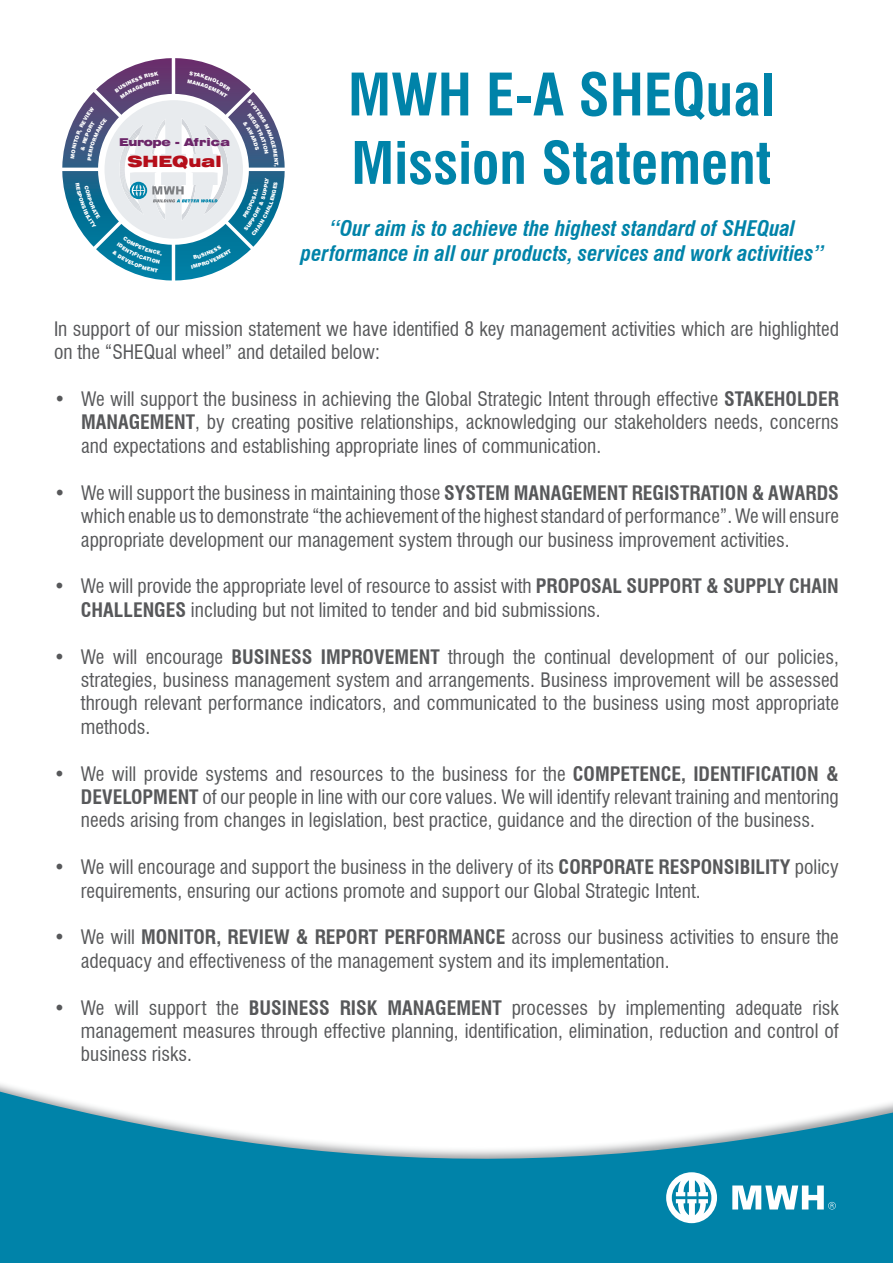
<style>
.page{position:relative;width:893px;height:1263px;background:#fff}
.page>*{position:absolute;margin:0;border:0;box-sizing:border-box;transform-origin:0 0}
.t1{font:700 condensed 57px/68.4px "Swiss 721 BT";color:#0083a9}
.t2{font:italic 700 condensed 21px/25.2px "Swiss 721 BT";color:#0083a9;text-align:center}
.t3{font:condensed 19.5px/23.4px "Swiss 721 BT";color:#57585a;text-align:justify}
.t4{font:900 expanded 15.45px "Swiss 721 BT";color:#b50e1a}
.t5{font:900 expanded 10.8px "Swiss 721 BT";letter-spacing:.01em;color:#6c2669}
.s1{font-weight:700}
</style>
<div class="page">
<svg style="left:62px;top:58px;width:223px;height:222px"></svg>
<svg style="left:0;top:1084px;width:893px;height:179px;fill:#0083a9"></svg>
<svg style="left:666px;top:1172px;width:51px;height:51px"></svg>
<svg style="left:732px;top:1185px;width:104px;height:24px"></svg>
<svg style="left:70px;top:71px;width:209px;height:201px"></svg>
<p class="t5" style="left:119px;top:136px;width:112px">Europe - Africa</p>
<p class="t4" style="left:127px;top:152px;width:96px">SHEQual</p>
<h1 class="t1" style="left:348px;top:61px;width:428px">MWH E-A SHEQual<br>Mission Statement</h1>
<p class="t2" style="left:301px;top:216px;width:524px">“Our aim is to achieve the highest standard of SHEQual performance in all our products, services and work activities”</p>
<p class="t3" style="left:54px;top:317px;width:786px">In support of our mission statement we have identified 8 key management activities which are highlighted on the “SHEQual wheel” and detailed below:</p>
<p class="t3" style="left:81px;top:387px;width:759px;text-indent:-27px">• We will support the business in achieving the Global Strategic Intent through effective <span class="s1">STAKEHOLDER MANAGEMENT</span>, by creating positive relationships, acknowledging our stakeholders needs, concerns and expectations and establishing appropriate lines of communication.</p>
<p class="t3" style="left:81px;top:481px;width:759px;text-indent:-27px">• We will support the business in maintaining those <span class="s1">SYSTEM MANAGEMENT REGISTRATION &amp; AWARDS </span>which enable us to demonstrate “the achievement of the highest standard of performance”. We will ensure appropriate development our management system through our business improvement activities.</p>
<p class="t3" style="left:81px;top:574px;width:759px;text-indent:-27px">• We will provide the appropriate level of resource to assist with <span class="s1">PROPOSAL SUPPORT &amp; SUPPLY CHAIN<br>CHALLENGES</span> including but not limited to tender and bid submissions.</p>
<p class="t3" style="left:81px;top:645px;width:759px;text-indent:-27px">• We will encourage <span class="s1">BUSINESS IMPROVEMENT</span> through the continual development of our policies, strategies, business management system and arrangements. Business improvement will be assessed through relevant performance indicators, and communicated to the business using most appropriate methods.</p>
<p class="t3" style="left:81px;top:762px;width:759px;text-indent:-27px">• We will provide systems and resources to the business for the <span class="s1">COMPETENCE, IDENTIFICATION &amp; DEVELOPMENT</span> of our people in line with our core values. We will identify relevant training and mentoring needs arising from changes in legislation, best practice, guidance and the direction of the business.</p>
<p class="t3" style="left:81px;top:855px;width:759px;text-indent:-27px">• We will encourage and support the business in the delivery of its <span class="s1">CORPORATE RESPONSIBILITY</span> policy requirements, ensuring our actions promote and support our Global Strategic Intent.</p>
<p class="t3" style="left:81px;top:925px;width:759px;text-indent:-27px">• We will <span class="s1">MONITOR, REVIEW &amp; REPORT PERFORMANCE</span> across our business activities to ensure the adequacy and effectiveness of the management system and its implementation.</p>
<p class="t3" style="left:81px;top:996px;width:759px;text-indent:-27px">• We will support the <span class="s1">BUSINESS RISK MANAGEMENT</span> processes by implementing adequate risk management measures through effective planning, identification, elimination, reduction and control of business risks.</p>
</div>
